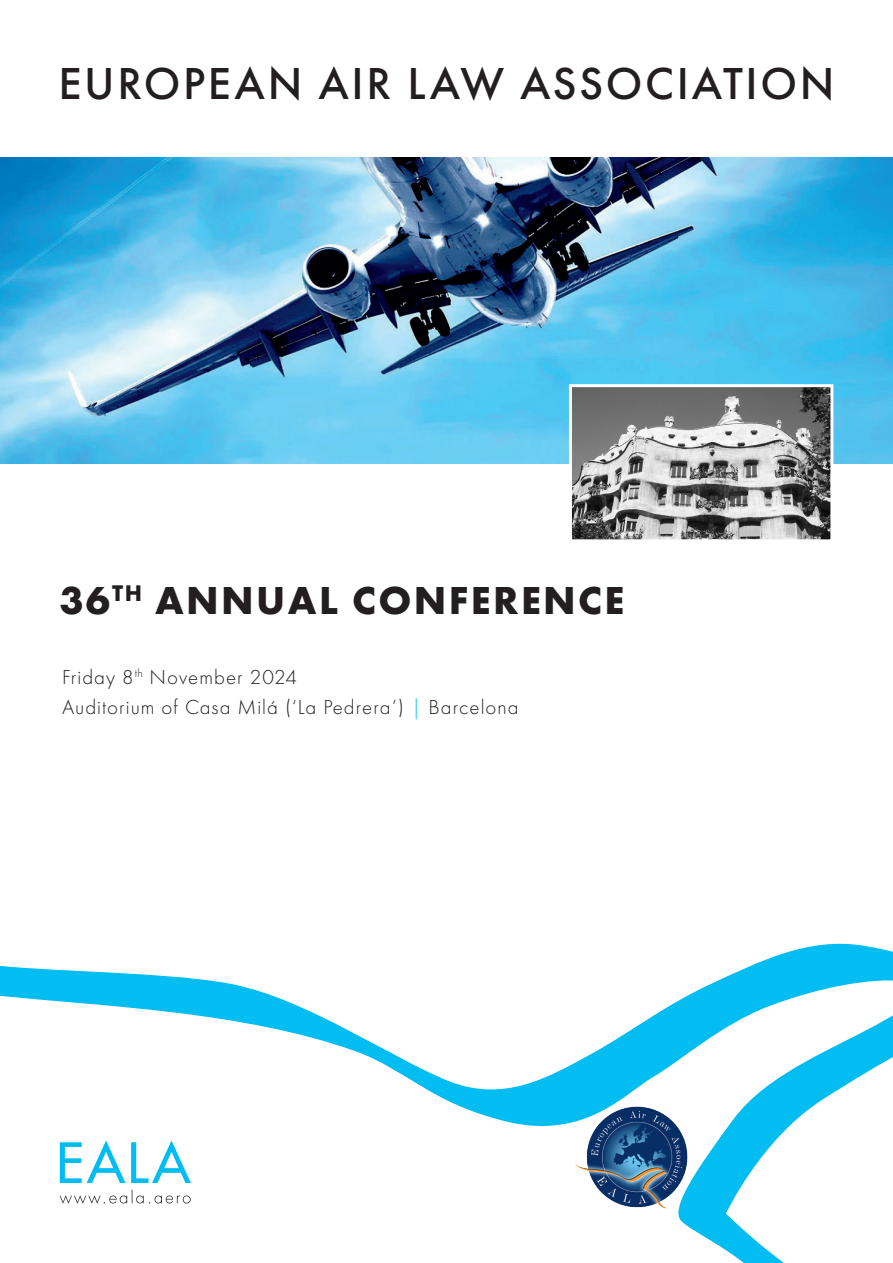
<style>
.page{position:relative;width:893px;height:1263px;background:#fff}
.page>*{position:absolute;margin:0;border:0;box-sizing:border-box;transform-origin:0 0}
.t1{font:500 46.5px "Futura PT";letter-spacing:.055em;color:#231f20}
.Headline{font:700 40.5px "Futura PT";letter-spacing:.06em;color:#231f20}
.Date{font:300 21px "Futura PT";letter-spacing:.05em;color:#231f20}
.s1{color:#01bdf2}
</style>
<div class="page">
<img style="left:0;top:157px;width:893px;height:306px">
<svg style="left:60px;top:1190px;width:131px;height:14px"></svg>
<svg style="left:60px;top:1140px;width:131px;height:43px"></svg>
<svg style="left:0;top:943px;width:893px;height:184px"></svg>
<svg style="left:669px;top:993px;width:224px;height:270px"></svg>
<img style="left:574px;top:1105px;width:114px;height:105px">
<img style="left:573px;top:388px;width:256px;height:150px">
<div style="left:569px;top:384px;width:264px;height:158px;border:3px solid #fff"></div>
<p class="t1" style="left:58px;top:55px;width:778px">EUROPEAN AIR LAW ASSOCIATION</p>
<p class="Headline" style="left:60px;top:574px;width:566px">36<sup>TH</sup> ANNUAL CONFERENCE</p>
<p class="Date" style="left:62px;top:665px;width:237px">Friday 8<sup>th</sup> November 2024</p>
<p class="Date" style="left:62px;top:695px;width:458px">Auditorium of Casa Milá (‘La Pedrera’) <span class="s1">|</span> Barcelona</p>
</div>
